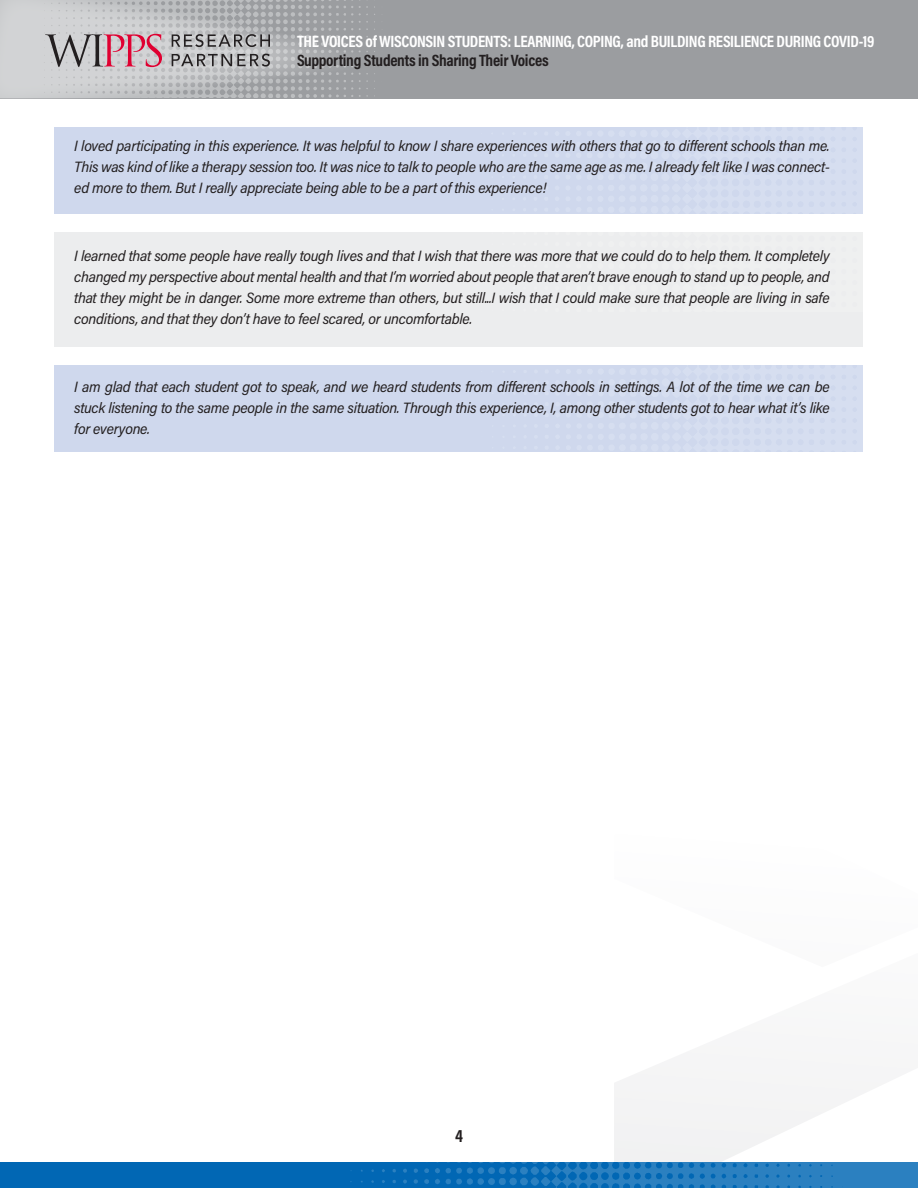
<style>
.page{position:relative;width:918px;height:1188px;background:#fff}
.page>*{position:absolute;margin:0;border:0;box-sizing:border-box;transform-origin:0 0}
.t1{font:700 18px "Acumin Pro Cond";color:#231f20}
.t2{font:700 16.5px "Acumin Pro Cond";letter-spacing:-.02em;color:#fff}
.t3{font:700 16.5px "Acumin Pro Cond";letter-spacing:-.02em;color:#231f20}
.t4{font:italic 15px/21px "Acumin Pro Semi Cond";letter-spacing:-.02em;color:#231f20;text-align:justify}
</style>
<div class="page">
<svg style="left:614px;top:1074px;width:253px;height:88px;fill:#f4f4f5"></svg>
<div style="left:0;top:0;width:918px;height:98px;background:#9b9da0"></div>
<svg style="left:0;top:0;width:373px;height:99px"></svg>
<div style="left:0;top:1162px;width:918px;height:26px;background:#0167b4"></div>
<img style="left:350px;top:1162px;width:568px;height:26px">
<div style="left:54px;top:127px;width:808px;height:87px;background:#cfd8ed"></div>
<div style="left:55px;top:365px;width:808px;height:87px;background:#cfd8ed"></div>
<div style="left:54px;top:232px;width:808px;height:114px;background:#e6e7e9"></div>
<p class="t2" style="left:297px;top:30px;width:579px">THE VOICES of WISCONSIN STUDENTS: LEARNING, COPING, and BUILDING RESILIENCE DURING COVID-19</p>
<p class="t3" style="left:297px;top:50px;width:253px">Supporting Students in Sharing Their Voices</p>
<p class="t4" style="left:74px;top:134px;width:757px">I loved participating in this experience. It was helpful to know I share experiences with others that go to different schools than me.<br>This was kind of like a therapy session too. It was nice to talk to people who are the same age as me. I already felt like I was connect&shy;ed more to them. But I really appreciate being able to be a part of this experience!</p>
<p class="t4" style="left:74px;top:244px;width:757px">I learned that some people have really tough lives and that I wish that there was more that we could do to help them. It completely changed my perspective about mental health and that I’m worried about people that aren’t brave enough to stand up to people, and that they might be in danger. Some more extreme than others, but still...I wish that I could make sure that people are living in safe conditions, and that they don’t have to feel scared, or uncomfortable.</p>
<p class="t4" style="left:74px;top:376px;width:757px">I am glad that each student got to speak, and we heard students from different schools in settings. A lot of the time we can be stuck listening to the same people in the same situation. Through this experience, I, among other students got to hear what it’s like for everyone.</p>
<p class="t1" style="left:455px;top:1124px;width:9px">4</p>
</div>
